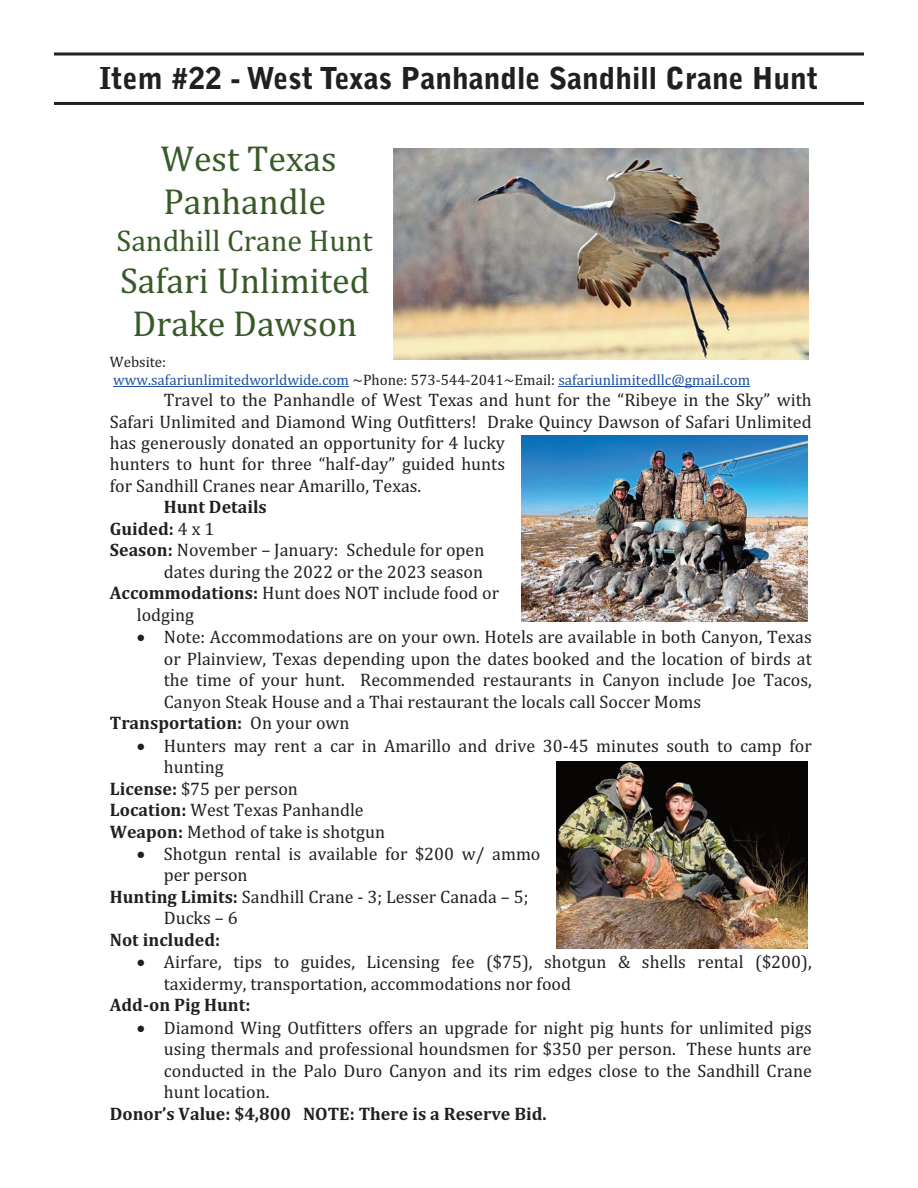
<style>
.page{position:relative;width:918px;height:1188px;background:#fff}
.page>*{position:absolute;margin:0;border:0;box-sizing:border-box;transform-origin:0 0}
.t1{font:36.6px/42.9px "Cambria";color:#385a28}
.t2{font:30.45px "Cambria";color:#385a28}
.t3{font:900 30px "Bell Gothic Std";color:#231f20}
.t4{font:18.3px "Cambria";color:#231f20}
.t5{font:700 18.3px "Cambria";color:#231f20}
.t6{font:15.3px/18px "Cambria";color:#1e51a3}
.s1{color:#231f20}
.s2{font-weight:400}
.s3{font-weight:700}
</style>
<div class="page">
<hr style="left:113px;top:386px;width:236px;height:1px;background:#1e51a3">
<hr style="left:558px;top:386px;width:192px;height:1px;background:#1e51a3">
<img style="left:393px;top:148px;width:416px;height:211px">
<img style="left:521px;top:436px;width:287px;height:186px">
<img style="left:556px;top:761px;width:252px;height:188px">
<svg style="left:54px;top:52px;width:810px;height:4px;background:#595657"></svg>
<hr style="left:54px;top:102px;width:810px;height:3px;background:#231f20">
<p class="t3" style="left:99px;top:61px;width:721px">Item #22 - West Texas Panhandle Sandhill Crane Hunt</p>
<p class="t1" style="left:161px;top:141px;width:177px">West Texas<br>Panhandle</p>
<p class="t2" style="left:117px;top:230px;width:258px">Sandhill Crane Hunt</p>
<p class="t1" style="left:120px;top:262px;width:251px;text-align:center">Safari Unlimited<br>Drake Dawson</p>
<p class="t6" style="left:110px;top:355px;width:642px"><span class="s1">Website:<br></span>www.safariunlimitedworldwide.com <span class="s1">~Phone: 573-544-2041~Email:</span> safariunlimitedllc@gmail.com</p>
<p class="t4" style="left:164px;top:393px;width:649px">Travel to the Panhandle of West Texas and hunt for the “Ribeye in the Sky” with</p>
<p class="t4" style="left:110px;top:415px;width:703px">Safari Unlimited and Diamond Wing Outfitters! Drake Quincy Dawson of Safari Unlimited</p>
<p class="t4" style="left:110px;top:436px;width:396px">has generously donated an opportunity for 4 lucky</p>
<p class="t4" style="left:110px;top:453px;width:397px">hunters to hunt for three “half-day” guided hunts</p>
<p class="t4" style="left:110px;top:479px;width:313px">for Sandhill Cranes near Amarillo, Texas.</p>
<p class="t5" style="left:164px;top:501px;width:105px">Hunt Details</p>
<p class="t5" style="left:110px;top:522px;width:106px">Guided: <span class="s2">4 x 1</span></p>
<p class="t4" style="left:110px;top:544px;width:376px"><span class="s3">Season:</span> November – January: Schedule for open</p>
<p class="t4" style="left:164px;top:565px;width:321px">dates during the 2022 or the 2023 season</p>
<p class="t4" style="left:110px;top:586px;width:391px"><span class="s3">Accommodations:</span> Hunt does NOT include food or</p>
<p class="t4" style="left:137px;top:608px;width:59px">lodging</p>
<p class="t4" style="left:137px;top:630px;width:676px">• Note: Accommodations are on your own. Hotels are available in both Canyon, Texas</p>
<p class="t4" style="left:164px;top:652px;width:650px">or Plainview, Texas depending upon the dates booked and the location of birds at</p>
<p class="t4" style="left:164px;top:673px;width:649px">the time of your hunt. Recommended restaurants in Canyon include Joe Tacos,</p>
<p class="t4" style="left:164px;top:695px;width:539px">Canyon Steak House and a Thai restaurant the locals call Soccer Moms</p>
<p class="t5" style="left:110px;top:716px;width:241px">Transportation: <span class="s2">On your own</span></p>
<p class="t4" style="left:137px;top:739px;width:676px">• Hunters may rent a car in Amarillo and drive 30-45 minutes south to camp for</p>
<p class="t4" style="left:164px;top:760px;width:61px">hunting</p>
<p class="t4" style="left:110px;top:782px;width:190px"><span class="s3">License:</span> $75 per person</p>
<p class="t4" style="left:110px;top:803px;width:255px"><span class="s3">Location:</span> West Texas Panhandle</p>
<p class="t4" style="left:110px;top:825px;width:277px"><span class="s3">Weapon:</span> Method of take is shotgun</p>
<p class="t4" style="left:137px;top:847px;width:405px">• Shotgun rental is available for $200 w/ ammo</p>
<p class="t4" style="left:164px;top:869px;width:85px">per person</p>
<p class="t4" style="left:110px;top:890px;width:420px"><span class="s3">Hunting Limits:</span> Sandhill Crane - 3; Lesser Canada – 5;</p>
<p class="t4" style="left:164px;top:912px;width:75px">Ducks – 6</p>
<p class="t5" style="left:110px;top:933px;width:112px">Not included:</p>
<p class="t4" style="left:137px;top:956px;width:676px">• Airfare, tips to guides, Licensing fee ($75), shotgun &amp; shells rental ($200),</p>
<p class="t4" style="left:164px;top:977px;width:409px">taxidermy, transportation, accommodations nor food</p>
<p class="t5" style="left:110px;top:998px;width:142px">Add-on Pig Hunt:</p>
<p class="t4" style="left:137px;top:1021px;width:676px">• Diamond Wing Outfitters offers an upgrade for night pig hunts for unlimited pigs</p>
<p class="t4" style="left:164px;top:1042px;width:649px">using thermals and professional houndsmen for $350 per person. These hunts are</p>
<p class="t4" style="left:164px;top:1064px;width:649px">conducted in the Palo Duro Canyon and its rim edges close to the Sandhill Crane</p>
<p class="t4" style="left:164px;top:1085px;width:107px">hunt location.</p>
<p class="t5" style="left:110px;top:1106px;width:438px">Donor’s Value: $4,800 NOTE: There is a Reserve Bid.</p>
</div>
